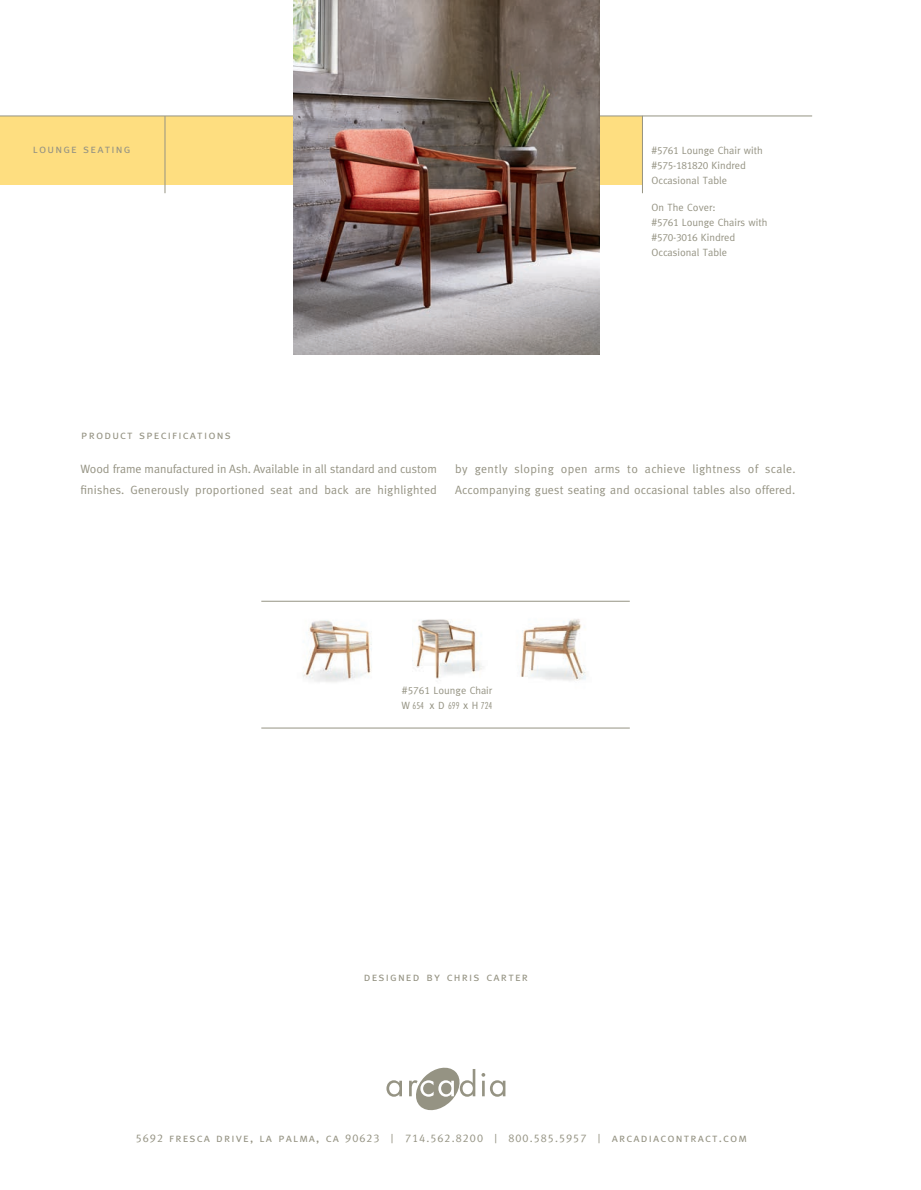
<style>
.page{position:relative;width:921px;height:1190px;background:#fff}
.page>*{position:absolute;margin:0;border:0;box-sizing:border-box;transform-origin:0 0}
.t1{font:12px/21px "Meta";letter-spacing:.015em;color:#959383}
.t2{font:12px "Meta Caps";letter-spacing:.1em;color:#959383}
.t3{font:10.5px/15px "Meta";color:#959383}
.s1{font-family:"Meta Caps"}
.s2{font-family:"Futura PT Cond"}
.s3{font-size:11.25px}
</style>
<div class="page">
<img style="left:302px;top:620px;width:70px;height:62px">
<img style="left:415px;top:619px;width:68px;height:60px">
<img style="left:520px;top:619px;width:66px;height:62px">
<div style="left:0;top:116px;width:642px;height:68px;background:#fede80"></div>
<hr style="left:0;top:116px;width:812px;height:1px;background:#959383">
<img style="left:294px;top:0;width:305px;height:354px">
<hr style="left:261px;top:601px;width:368px;height:1px;background:#959383">
<hr style="left:261px;top:728px;width:368px;height:1px;background:#959383">
<svg style="left:386px;top:1080px;width:16px;height:16px"></svg>
<svg style="left:409px;top:1067px;width:66px;height:44px"></svg>
<svg style="left:481px;top:1073px;width:24px;height:23px"></svg>
<hr style="left:642px;top:116px;width:1px;height:77px;background:#959383">
<hr style="left:165px;top:116px;width:1px;height:77px;background:#959383">
<p class="t2" style="left:33px;top:142px;width:99px">lounge seating</p>
<p class="t2" style="left:81px;top:427px;width:151px">product specifications</p>
<p class="t3" style="left:651px;top:142px;width:113px"><span class="s1">#5761</span> Lounge Chair with</p>
<p class="t3" style="left:651px;top:157px;width:96px"><span class="s1">#575-181820</span> Kindred<br>Occasional Table</p>
<p class="t3" style="left:651px;top:200px;width:65px">On The Cover:</p>
<p class="t3" style="left:651px;top:215px;width:117px"><span class="s1">#5761</span> Lounge Chairs with <span class="s1">#570-3016</span> Kindred<br>Occasional Table</p>
<p class="t1" style="left:80px;top:458px;width:358px">Wood frame manufactured in Ash. Available in all standard and custom finishes. Generously proportioned seat and back are highlighted</p>
<p class="t1" style="left:455px;top:458px;width:342px">by gently sloping open arms to achieve lightness of scale.<br>Accompanying guest seating and occasional tables also offered.</p>
<p class="t3" style="left:401px;top:683px;width:92px;line-height:14.2px"><span class="s1">#5761</span> Lounge Chair<br><span class="s1">W</span> <span class="s2">654</span> <span class="s1">x D</span> <span class="s2">699</span> <span class="s1">x H</span> <span class="s2">724</span></p>
<p class="t2" style="left:364px;top:970px;width:166px">designed by chris carter</p>
<p class="t2" style="left:136px;top:1130px;width:612px"><span class="s3">5692</span> fresca drive, la palma, ca <span class="s3">90623</span> | <span class="s3">714.562.8200</span> | <span class="s3">800.585.5957</span> | arcadiacontract.com</p>
</div>
